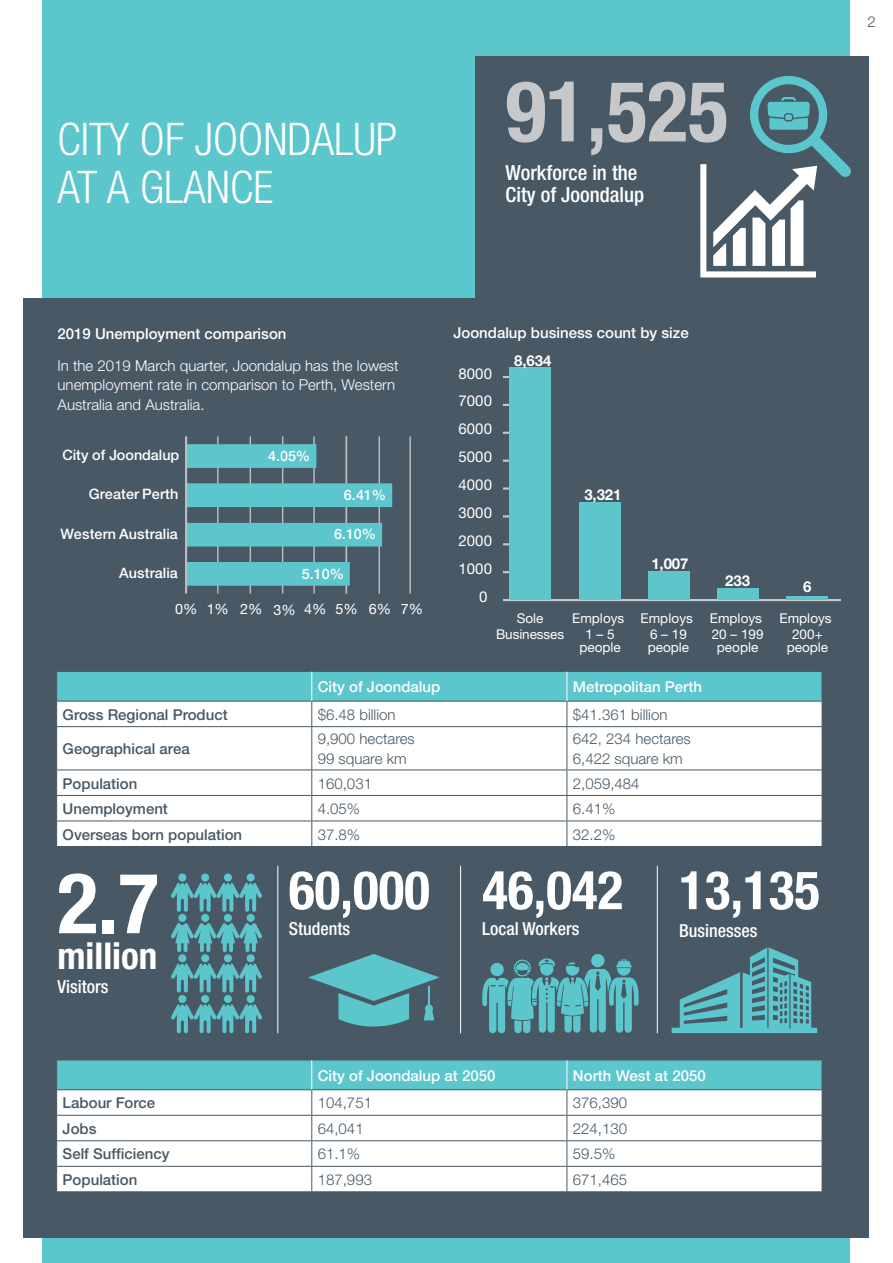
<style>
.page{position:relative;width:893px;height:1263px;background:#fff}
.page>*{position:absolute;margin:0;border:0;box-sizing:border-box;transform-origin:0 0}
.t1{font:700 condensed 84.45px "Helvetica Neue";color:#c7c8ca}
.t2{font:700 condensed 84.45px "Helvetica Neue";color:#fff}
.t3{font:700 condensed 53.4px "Helvetica Neue";color:#fff}
.t4{font:300 condensed 45px/48px "Helvetica Neue";color:#fff}
.t5{font:700 condensed 37.05px "Helvetica Neue";color:#fff}
.t6{font:500 condensed 20.85px/22px "Helvetica Neue";color:#fff}
.t7{font:500 condensed 18px "Helvetica Neue";color:#fff}
.t8{font:300 15px/19.5px "Helvetica Neue";color:#485865}
.t9{font:500 15px "Helvetica Neue";color:#fff}
.t10{font:500 15px "Helvetica Neue";color:#485865}
.t11{font:300 15px/19.5px "Helvetica Neue";color:#fff}
.t12{font:15px "Helvetica Neue";letter-spacing:-.005em;color:#fff}
.t13{font:700 15px "Helvetica Neue";letter-spacing:-.005em;color:#fff}
.t14{font:500 14.4px "Helvetica Neue";letter-spacing:.005em;color:#fff}
.t15{font:14.4px "Helvetica Neue";color:#fff}
.t16{font:13.5px/16.2px "Helvetica Neue";color:#fff;text-align:center}
</style>
<div class="page">
<div style="left:43px;top:0;width:807px;height:1263px;background:#5bc6cc"></div>
<div style="left:475px;top:56px;width:393px;height:259px;background:#485865"></div>
<div style="left:23px;top:298px;width:845px;height:939px;background:#485865"></div>
<hr style="left:217px;top:436px;width:2px;height:157px;background:#bcbec0">
<hr style="left:250px;top:436px;width:1px;height:157px;background:#bcbec0">
<hr style="left:282px;top:436px;width:1px;height:157px;background:#bcbec0">
<hr style="left:313px;top:436px;width:2px;height:157px;background:#bcbec0">
<hr style="left:346px;top:436px;width:1px;height:157px;background:#bcbec0">
<hr style="left:379px;top:436px;width:1px;height:157px;background:#bcbec0">
<hr style="left:409px;top:436px;width:2px;height:157px;background:#bcbec0">
<svg style="left:187px;top:444px;width:205px;height:142px"></svg>
<hr style="left:185px;top:436px;width:2px;height:157px;background:#bcbec0">
<div style="left:57px;top:727px;width:765px;height:119px;background:#fff"></div>
<hr style="left:311px;top:727px;width:1px;height:42px;background:#485865">
<hr style="left:567px;top:727px;width:1px;height:42px;background:#485865">
<hr style="left:56px;top:769px;width:256px;height:1px;background:#485865">
<hr style="left:312px;top:769px;width:255px;height:1px;background:#485865">
<hr style="left:567px;top:769px;width:255px;height:1px;background:#485865">
<hr style="left:56px;top:795px;width:256px;height:1px;background:#485865">
<hr style="left:312px;top:795px;width:255px;height:1px;background:#485865">
<hr style="left:567px;top:795px;width:255px;height:1px;background:#485865">
<hr style="left:56px;top:820px;width:256px;height:1px;background:#485865">
<hr style="left:312px;top:820px;width:255px;height:1px;background:#485865">
<svg style="left:311px;top:770px;width:1px;height:76px"></svg>
<hr style="left:567px;top:820px;width:255px;height:1px;background:#485865">
<svg style="left:567px;top:770px;width:1px;height:76px"></svg>
<svg style="left:56px;top:671px;width:766px;height:55px;background:#a2dade"></svg>
<svg style="left:56px;top:1060px;width:766px;height:131px;background:#d4eced"></svg>
<svg style="left:503px;top:376px;width:6px;height:2px"></svg>
<svg style="left:503px;top:404px;width:6px;height:2px"></svg>
<svg style="left:503px;top:432px;width:6px;height:2px"></svg>
<svg style="left:503px;top:460px;width:6px;height:2px"></svg>
<hr style="left:503px;top:487px;width:15px;height:3px;background:#c7c8ca">
<svg style="left:503px;top:515px;width:6px;height:2px"></svg>
<svg style="left:503px;top:543px;width:6px;height:2px"></svg>
<svg style="left:503px;top:571px;width:6px;height:2px"></svg>
<hr style="left:503px;top:599px;width:338px;height:2px;background:#c7c8ca">
<div style="left:648px;top:571px;width:41px;height:29px;background:#5cc6cc"></div>
<div style="left:717px;top:589px;width:41px;height:11px;background:#5cc6cc"></div>
<hr style="left:787px;top:597px;width:41px;height:3px;background:#5cc6cc">
<div style="left:579px;top:503px;width:42px;height:97px;background:#5cc6cc"></div>
<div style="left:509px;top:368px;width:42px;height:232px;background:#5cc6cc"></div>
<svg style="left:700px;top:76px;width:151px;height:201px"></svg>
<hr style="left:277px;top:866px;width:1px;height:167px;background:#fff">
<svg style="left:308px;top:954px;width:132px;height:73px"></svg>
<hr style="left:460px;top:866px;width:1px;height:167px;background:#fff">
<hr style="left:657px;top:866px;width:1px;height:167px;background:#fff">
<svg style="left:672px;top:947px;width:145px;height:86px"></svg>
<svg style="left:171px;top:873px;width:91px;height:160px"></svg>
<div style="left:591px;top:954px;width:13px;height:13px;background:#5bc6cc;border-radius:50%"></div>
<svg style="left:482px;top:958px;width:157px;height:75px"></svg>
<h3 class="t4" style="left:58px;top:115px;width:341px">CITY OF JOONDALUP<br>AT A GLANCE</h3>
<h1 class="t1" style="left:506px;top:60px;width:224px">91,525</h1>
<h3 class="t6" style="left:506px;top:162px;width:140px">Workforce in the<br>City of Joondalup</h3>
<p class="t8" style="left:867px;top:12px;width:10px">2</p>
<p class="t9" style="left:58px;top:324px;width:230px">2019 Unemployment comparison</p>
<p class="t11" style="left:58px;top:355px;width:342px">In the 2019 March quarter, Joondalup has the lowest unemployment rate in comparison to Perth, Western<br>Australia and Australia.</p>
<p class="t9" style="left:453px;top:324px;width:237px">Joondalup business count by size</p>
<p class="t12" style="left:459px;top:364px;width:35px">8000</p>
<p class="t12" style="left:459px;top:392px;width:35px">7000</p>
<p class="t13" style="left:514px;top:351px;width:39px">8,634</p>
<p class="t12" style="left:459px;top:420px;width:35px">6000</p>
<p class="t14" style="left:62px;top:446px;width:118px">City of Joondalup</p>
<p class="t14" style="left:268px;top:447px;width:44px">4.05%</p>
<p class="t12" style="left:459px;top:448px;width:35px">5000</p>
<p class="t14" style="left:89px;top:485px;width:91px">Greater Perth</p>
<p class="t14" style="left:344px;top:486px;width:44px">6.41%</p>
<p class="t12" style="left:459px;top:476px;width:35px">4000</p>
<p class="t13" style="left:584px;top:486px;width:39px">3,321</p>
<p class="t12" style="left:459px;top:504px;width:35px">3000</p>
<p class="t14" style="left:60px;top:525px;width:119px">Western Australia</p>
<p class="t14" style="left:334px;top:525px;width:44px">6.10%</p>
<p class="t12" style="left:459px;top:532px;width:35px">2000</p>
<p class="t14" style="left:119px;top:564px;width:60px">Australia</p>
<p class="t14" style="left:302px;top:565px;width:44px">5.10%</p>
<p class="t12" style="left:459px;top:559px;width:35px">1000</p>
<p class="t13" style="left:651px;top:554px;width:39px">1,007</p>
<p class="t13" style="left:725px;top:571px;width:26px">233</p>
<p class="t12" style="left:479px;top:587px;width:10px">0</p>
<p class="t15" style="left:175px;top:601px;width:249px">0% 1% 2% 3% 4% 5% 6% 7%</p>
<p class="t16" style="left:496px;top:609px;width:70px">Sole<br>Businesses</p>
<p class="t16" style="left:572px;top:609px;width:54px">Employs<br>1 – 5</p>
<p class="t16" style="left:579px;top:639px;width:43px">people</p>
<p class="t16" style="left:640px;top:609px;width:54px">Employs<br>6 – 19</p>
<p class="t16" style="left:648px;top:639px;width:43px">people</p>
<p class="t16" style="left:710px;top:609px;width:55px;text-align:left">Employs<br>20 – 199</p>
<p class="t16" style="left:717px;top:639px;width:43px">people</p>
<p class="t9" style="left:318px;top:678px;width:124px">City of Joondalup</p>
<p class="t9" style="left:573px;top:678px;width:131px">Metropolitan Perth</p>
<p class="t10" style="left:63px;top:705px;width:167px">Gross Regional Product</p>
<p class="t8" style="left:318px;top:704px;width:79px">$6.48 billion</p>
<p class="t8" style="left:573px;top:704px;width:96px">$41.361 billion</p>
<p class="t10" style="left:63px;top:740px;width:129px">Geographical area</p>
<p class="t8" style="left:318px;top:729px;width:99px">9,900 hectares<br>99 square km</p>
<p class="t8" style="left:573px;top:729px;width:119px">642, 234 hectares<br>6,422 square km</p>
<p class="t10" style="left:63px;top:774px;width:76px">Population</p>
<p class="t8" style="left:318px;top:773px;width:56px">160,031</p>
<p class="t8" style="left:573px;top:773px;width:68px">2,059,484</p>
<p class="t10" style="left:63px;top:800px;width:107px">Unemployment</p>
<p class="t8" style="left:318px;top:799px;width:44px">4.05%</p>
<p class="t8" style="left:573px;top:799px;width:44px">6.41%</p>
<p class="t10" style="left:63px;top:825px;width:181px">Overseas born population</p>
<p class="t8" style="left:318px;top:824px;width:44px">37.8%</p>
<p class="t8" style="left:573px;top:824px;width:44px">32.2%</p>
<p class="t13" style="left:803px;top:577px;width:10px">6</p>
<p class="t16" style="left:779px;top:609px;width:54px">Employs<br>200+</p>
<p class="t16" style="left:787px;top:639px;width:43px">people</p>
<h1 class="t2" style="left:58px;top:852px;width:103px">2.7</h1>
<h3 class="t5" style="left:58px;top:934px;width:101px">million</h3>
<p class="t7" style="left:58px;top:975px;width:52px">Visitors</p>
<h2 class="t3" style="left:289px;top:858px;width:142px">60,000</h2>
<p class="t7" style="left:289px;top:918px;width:63px">Students</p>
<h2 class="t3" style="left:482px;top:858px;width:142px">46,042</h2>
<p class="t7" style="left:482px;top:918px;width:99px">Local Workers</p>
<h2 class="t3" style="left:679px;top:858px;width:142px">13,135</h2>
<p class="t7" style="left:679px;top:920px;width:80px">Businesses</p>
<p class="t9" style="left:318px;top:1066px;width:179px">City of Joondalup at 2050</p>
<p class="t9" style="left:573px;top:1066px;width:134px">North West at 2050</p>
<p class="t10" style="left:63px;top:1094px;width:94px">Labour Force</p>
<p class="t8" style="left:318px;top:1093px;width:56px">104,751</p>
<p class="t8" style="left:573px;top:1093px;width:56px">376,390</p>
<p class="t10" style="left:63px;top:1119px;width:35px">Jobs</p>
<p class="t8" style="left:318px;top:1118px;width:47px">64,041</p>
<p class="t8" style="left:573px;top:1118px;width:56px">224,130</p>
<p class="t10" style="left:63px;top:1145px;width:108px">Self Sufficiency</p>
<p class="t8" style="left:318px;top:1144px;width:44px">61.1%</p>
<p class="t8" style="left:573px;top:1144px;width:44px">59.5%</p>
<p class="t10" style="left:63px;top:1170px;width:76px">Population</p>
<p class="t8" style="left:318px;top:1169px;width:56px">187,993</p>
<p class="t8" style="left:573px;top:1169px;width:56px">671,465</p>
</div>
